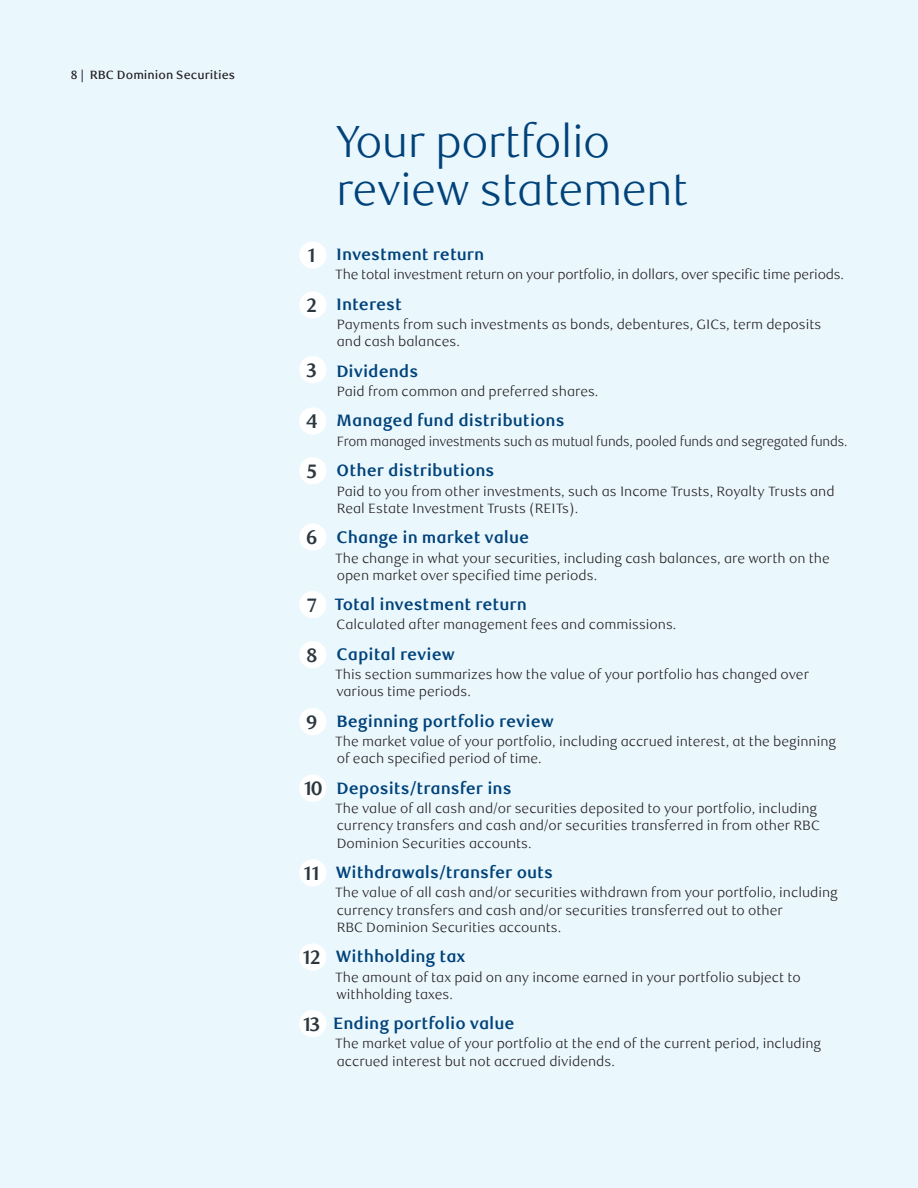
<style>
.page{position:relative;width:918px;height:1188px;background:#eaf7fd}
.page>*{position:absolute;margin:0;border:0;box-sizing:border-box;transform-origin:0 0}
._1-Main_Title{font:300 45px/48px "RBC Display";color:#004279}
._1-Main_Title_Slate{font:700 19.5px "RBC Text";letter-spacing:-.075em;color:#2c3840}
._4-Text_Headline_-_C{font:700 16.5px "RBC Text";color:#004279}
._5-Body_Copy_-_Circl{font:300 13.5px/17.2px "RBC Text";color:#231f20}
._5-Body_Copy_-_Circl-2{font:300 13.5px "RBC Text";color:#231f20;scale:.95 1}
.t1{font:500 12px "RBC Text";color:#231f20}
</style>
<div class="page">
<div style="left:299px;top:241px;width:28px;height:28px;background:#fff;border-radius:50%"></div>
<div style="left:299px;top:291px;width:28px;height:28px;background:#fff;border-radius:50%"></div>
<div style="left:299px;top:356px;width:28px;height:27px;background:#fff;border-radius:50%"></div>
<div style="left:299px;top:407px;width:28px;height:28px;background:#fff;border-radius:50%"></div>
<div style="left:299px;top:457px;width:28px;height:27px;background:#fff;border-radius:50%"></div>
<div style="left:299px;top:523px;width:28px;height:28px;background:#fff;border-radius:50%"></div>
<div style="left:299px;top:591px;width:28px;height:27px;background:#fff;border-radius:50%"></div>
<div style="left:299px;top:641px;width:28px;height:27px;background:#fff;border-radius:50%"></div>
<div style="left:299px;top:708px;width:28px;height:27px;background:#fff;border-radius:50%"></div>
<div style="left:299px;top:775px;width:28px;height:27px;background:#fff;border-radius:50%"></div>
<div style="left:299px;top:859px;width:28px;height:27px;background:#fff;border-radius:50%"></div>
<div style="left:299px;top:943px;width:28px;height:28px;background:#fff;border-radius:50%"></div>
<div style="left:299px;top:1010px;width:28px;height:27px;background:#fff;border-radius:50%"></div>
<p class="t1" style="left:71px;top:68px;width:166px">8 | RBC Dominion Securities</p>
<p class="_1-Main_Title" style="left:337px;top:119px;width:353px">Your portfolio review statement</p>
<p class="_1-Main_Title_Slate" style="left:308px;top:244px;width:10px">1</p>
<p class="_1-Main_Title_Slate" style="left:306px;top:294px;width:12px">2</p>
<p class="_1-Main_Title_Slate" style="left:306px;top:358px;width:13px">3</p>
<p class="_1-Main_Title_Slate" style="left:306px;top:410px;width:14px">4</p>
<p class="_1-Main_Title_Slate" style="left:306px;top:459px;width:12px">5</p>
<p class="_1-Main_Title_Slate" style="left:306px;top:526px;width:13px">6</p>
<p class="_1-Main_Title_Slate" style="left:307px;top:593px;width:12px">7</p>
<p class="_1-Main_Title_Slate" style="left:306px;top:643px;width:13px">8</p>
<p class="_1-Main_Title_Slate" style="left:306px;top:710px;width:13px">9</p>
<p class="_1-Main_Title_Slate" style="left:304px;top:777px;width:20px">10</p>
<p class="_1-Main_Title_Slate" style="left:304px;top:861px;width:18px">11</p>
<p class="_1-Main_Title_Slate" style="left:303px;top:946px;width:19px">12</p>
<p class="_1-Main_Title_Slate" style="left:303px;top:1012px;width:19px">13</p>
<p class="_4-Text_Headline_-_C" style="left:336px;top:245px;width:150px">Investment return</p>
<p class="_5-Body_Copy_-_Circl" style="left:335px;top:267px;width:510px">The total investment return on your portfolio, in dollars, over specific time periods.</p>
<p class="_4-Text_Headline_-_C" style="left:336px;top:294px;width:67px">Interest</p>
<p class="_5-Body_Copy_-_Circl" style="left:337px;top:316px;width:486px">Payments from such investments as bonds, debentures, GICs, term deposits and cash balances.</p>
<p class="_4-Text_Headline_-_C" style="left:336px;top:361px;width:83px">Dividends</p>
<p class="_5-Body_Copy_-_Circl" style="left:337px;top:383px;width:263px">Paid from common and preferred shares.</p>
<p class="_4-Text_Headline_-_C" style="left:336px;top:411px;width:230px">Managed fund distributions</p>
<p class="_5-Body_Copy_-_Circl-2" style="left:337px;top:433px;width:539px">From managed investments such as mutual funds, pooled funds and segregated funds.</p>
<p class="_4-Text_Headline_-_C" style="left:337px;top:461px;width:159px">Other distributions</p>
<p class="_5-Body_Copy_-_Circl" style="left:337px;top:483px;width:499px">Paid to you from other investments, such as Income Trusts, Royalty Trusts and<br>Real Estate Investment Trusts (REITs).</p>
<p class="_4-Text_Headline_-_C" style="left:337px;top:528px;width:194px">Change in market value</p>
<p class="_5-Body_Copy_-_Circl" style="left:335px;top:550px;width:496px">The change in what your securities, including cash balances, are worth on the open market over specified time periods.</p>
<p class="_4-Text_Headline_-_C" style="left:334px;top:595px;width:194px">Total investment return</p>
<p class="_5-Body_Copy_-_Circl" style="left:337px;top:617px;width:341px">Calculated after management fees and commissions.</p>
<p class="_4-Text_Headline_-_C" style="left:337px;top:644px;width:120px">Capital review</p>
<p class="_5-Body_Copy_-_Circl" style="left:335px;top:666px;width:475px">This section summarizes how the value of your portfolio has changed over various time periods.</p>
<p class="_4-Text_Headline_-_C" style="left:336px;top:711px;width:219px">Beginning portfolio review</p>
<p class="_5-Body_Copy_-_Circl" style="left:335px;top:733px;width:503px">The market value of your portfolio, including accrued interest, at the beginning of each specified period of time.</p>
<p class="_4-Text_Headline_-_C" style="left:336px;top:778px;width:177px">Deposits/transfer ins</p>
<p class="_5-Body_Copy_-_Circl" style="left:335px;top:800px;width:486px">The value of all cash and/or securities deposited to your portfolio, including currency transfers and cash and/or securities transferred in from other RBC<br>Dominion Securities accounts.</p>
<p class="_4-Text_Headline_-_C" style="left:336px;top:862px;width:219px">Withdrawals/transfer outs</p>
<p class="_5-Body_Copy_-_Circl" style="left:335px;top:884px;width:504px">The value of all cash and/or securities withdrawn from your portfolio, including currency transfers and cash and/or securities transferred out to other<br>RBC Dominion Securities accounts.</p>
<p class="_4-Text_Headline_-_C" style="left:336px;top:947px;width:131px">Withholding tax</p>
<p class="_5-Body_Copy_-_Circl" style="left:335px;top:969px;width:467px">The amount of tax paid on any income earned in your portfolio subject to withholding taxes.</p>
<p class="_4-Text_Headline_-_C" style="left:333px;top:1014px;width:183px">Ending portfolio value</p>
<p class="_5-Body_Copy_-_Circl" style="left:335px;top:1036px;width:488px">The market value of your portfolio at the end of the current period, including accrued interest but not accrued dividends.</p>
</div>
